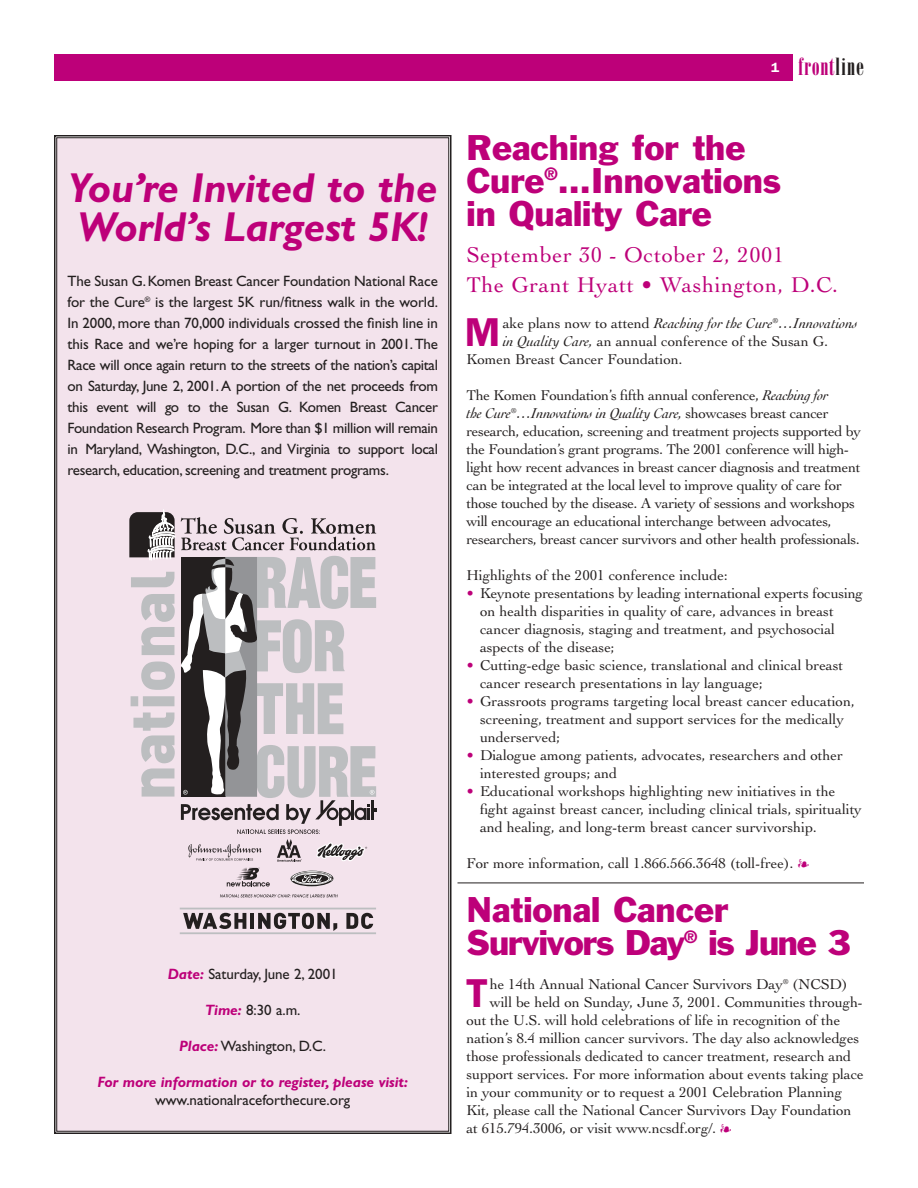
<style>
.page{position:relative;width:918px;height:1188px;background:#fff}
.page>*{position:absolute;margin:0;border:0;box-sizing:border-box;transform-origin:0 0}
.t1{font:italic 700 42px/39px "Gill Sans";letter-spacing:-.005em;color:#bd0079}
.t2{font:600 40.5px "Franklin Gothic";color:#bd0079}
.t3{font:33px/33px "Franklin Gothic";color:#bd0079}
.t4{font:33px/33px "Franklin Gothic";letter-spacing:-.035em;color:#bd0079}
.t5{font:24px "Bodoni Poster Compressed";letter-spacing:.03em;color:#bd0079}
.t6{font:22.5px/30px "Cochin";letter-spacing:.025em;color:#bd0079}
.t7{font:15px/18px "Cochin";letter-spacing:-.01em;color:#231f1f}
.t8{font:15px/21px "Gill Sans";letter-spacing:-.02em;color:#231f1f;text-align:justify}
.t9{font:italic 15px "Cochin";letter-spacing:-.005em;color:#231f1f}
.t10{font:italic 700 15px "Gill Sans";letter-spacing:-.005em;color:#bd0079}
.s1{font-weight:700;font-style:italic;color:#bd0079}
.s2{font-family:"Franklin Gothic";font-weight:600;font-size:13.5px;color:#fff}
.s3{color:#231f1f}
.s4{font-style:normal}
.s5{font-style:italic}
.s6{color:#bd0079}
</style>
<div class="page">
<div style="left:54px;top:54px;width:739px;height:27px;background:#bd0079"></div>
<div style="left:57px;top:138px;width:392px;height:993px;background:#f3e3ec"></div>
<hr style="left:458px;top:883px;width:406px;height:1px;background:#231f1f">
<svg style="left:183px;top:913px;width:63px;height:16px"></svg>
<hr style="left:250px;top:913px;width:4px;height:16px;background:#231f1f">
<svg style="left:258px;top:913px;width:79px;height:18px"></svg>
<svg style="left:346px;top:913px;width:27px;height:16px"></svg>
<hr style="left:180px;top:908px;width:196px;height:1px;background:#bcbec0">
<hr style="left:180px;top:932px;width:196px;height:2px;background:#bcbec0">
<svg style="left:227px;top:868px;width:43px;height:19px"></svg>
<svg style="left:290px;top:870px;width:44px;height:17px"></svg>
<svg style="left:291px;top:871px;width:42px;height:15px"></svg>
<svg style="left:291px;top:871px;width:42px;height:14px"></svg>
<svg style="left:220px;top:894px;width:118px;height:4px"></svg>
<svg style="left:129px;top:509px;width:247px;height:353px"></svg>
<h1 class="t1" style="left:68px;top:173px;width:371px">You’re Invited to the<br>World’s Largest 5K!</h1>
<p class="t8" style="left:68px;top:272px;width:372px">The Susan G.Komen Breast Cancer Foundation National Race for the Cure<sup>®</sup> is the largest 5K run/fitness walk in the world.<br>In 2000, more than 70,000 individuals crossed the finish line in this Race and we’re hoping for a larger turnout in 2001.The Race will once again return to the streets of the nation’s capital on Saturday, June 2, 2001. A portion of the net proceeds from this event will go to the Susan G. Komen Breast Cancer Foundation Research Program. More than $1 million will remain in Maryland, Washington, D.C., and Virginia to support local research, education, screening and treatment programs.</p>
<p class="t8" style="left:168px;top:965px;width:171px"><span class="s1">Date:</span> Saturday, June 2, 2001</p>
<p class="t8" style="left:205px;top:1001px;width:97px"><span class="s1">Time:</span> 8:30 a.m.</p>
<p class="t8" style="left:179px;top:1037px;width:148px"><span class="s1">Place:</span> Washington, D.C.</p>
<p class="t10" style="left:98px;top:1076px;width:312px">For more information or to register, please visit:</p>
<p class="t8" style="left:155px;top:1091px;width:197px">www.nationalraceforthecure.org</p>
<h3 class="t5" style="left:771px;top:58px;width:94px"><span class="s2">1</span> front<span class="s3">line</span></h3>
<h3 class="t3" style="left:466px;top:134px;width:316px">Reaching for the<br>Cure<sup>®</sup>…Innovations in Quality Care</h3>
<h3 class="t6" style="left:466px;top:242px;width:373px">September 30 - October 2, 2001<br>The Grant Hyatt • Washington, D.C.</h3>
<h2 class="t2" style="left:465px;top:319px;width:37px">M</h2>
<p class="t9" style="left:503px;top:318px;width:357px"><span class="s4">ake plans now to attend</span> Reaching for the Cure<sup>®</sup>…Innovations</p>
<p class="t7" style="left:503px;top:334px;width:327px"><span class="s5">in Quality Care,</span> an annual conference of the Susan G.</p>
<p class="t7" style="left:467px;top:352px;width:218px">Komen Breast Cancer Foundation.</p>
<p class="t7" style="left:466px;top:388px;width:396px">The Komen Foundation’s fifth annual conference, <span class="s5">Reaching for<br>the Cure</span><sup>®</sup><span class="s5">…Innovations in Quality Care,</span> showcases breast cancer research, education, screening and treatment projects supported by the Foundation’s grant programs. The 2001 conference will high&shy;light how recent advances in breast cancer diagnosis and treatment can be integrated at the local level to improve quality of care for those touched by the disease. A variety of sessions and workshops will encourage an educational interchange between advocates, researchers, breast cancer survivors and other health professionals.</p>
<p class="t7" style="left:466px;top:568px;width:263px">Highlights of the 2001 conference include:</p>
<p class="t7" style="left:480px;top:586px;width:385px;text-indent:-14px"><span class="s6">•</span> Keynote presentations by leading international experts focusing on health disparities in quality of care, advances in breast cancer diagnosis, staging and treatment, and psychosocial aspects of the disease;</p>
<p class="t7" style="left:480px;top:658px;width:365px;text-indent:-14px"><span class="s6">•</span> Cutting-edge basic science, translational and clinical breast cancer research presentations in lay language;</p>
<p class="t7" style="left:480px;top:694px;width:376px;text-indent:-14px"><span class="s6">•</span> Grassroots programs targeting local breast cancer education, screening, treatment and support services for the medically underserved;</p>
<p class="t7" style="left:480px;top:748px;width:364px;text-indent:-14px"><span class="s6">•</span> Dialogue among patients, advocates, researchers and other interested groups; and</p>
<p class="t7" style="left:480px;top:784px;width:383px;text-indent:-14px"><span class="s6">•</span> Educational workshops highlighting new initiatives in the fight against breast cancer, including clinical trials, spirituality and healing, and long-term breast cancer survivorship.</p>
<p class="t7" style="left:466px;top:856px;width:328px">For more information, call 1.866.566.3648 (toll-free).</p>
<h3 class="t4" style="left:466px;top:896px;width:387px">National Cancer<br>Survivors Day<sup>®</sup> is June 3</h3>
<h2 class="t2" style="left:466px;top:979px;width:23px">T</h2>
<p class="t7" style="left:490px;top:976px;width:359px">he 14th Annual National Cancer Survivors Day<sup>®</sup> (NCSD)</p>
<p class="t7" style="left:490px;top:994px;width:375px">will be held on Sunday, June 3, 2001. Communities through-</p>
<p class="t7" style="left:466px;top:1012px;width:375px">out the U.S. will hold celebrations of life in recognition of the</p>
<p class="t7" style="left:466px;top:1030px;width:394px">nation’s 8.4 million cancer survivors. The day also acknowledges</p>
<p class="t7" style="left:466px;top:1048px;width:386px">those professionals dedicated to cancer treatment, research and</p>
<p class="t7" style="left:466px;top:1066px;width:399px">support services. For more information about events taking place</p>
<p class="t7" style="left:466px;top:1084px;width:377px">in your community or to request a 2001 Celebration Planning</p>
<p class="t7" style="left:466px;top:1102px;width:387px">Kit, please call the National Cancer Survivors Day Foundation</p>
<p class="t7" style="left:466px;top:1120px;width:251px">at 615.794.3006, or visit www.ncsdf.org/.</p>
</div>
